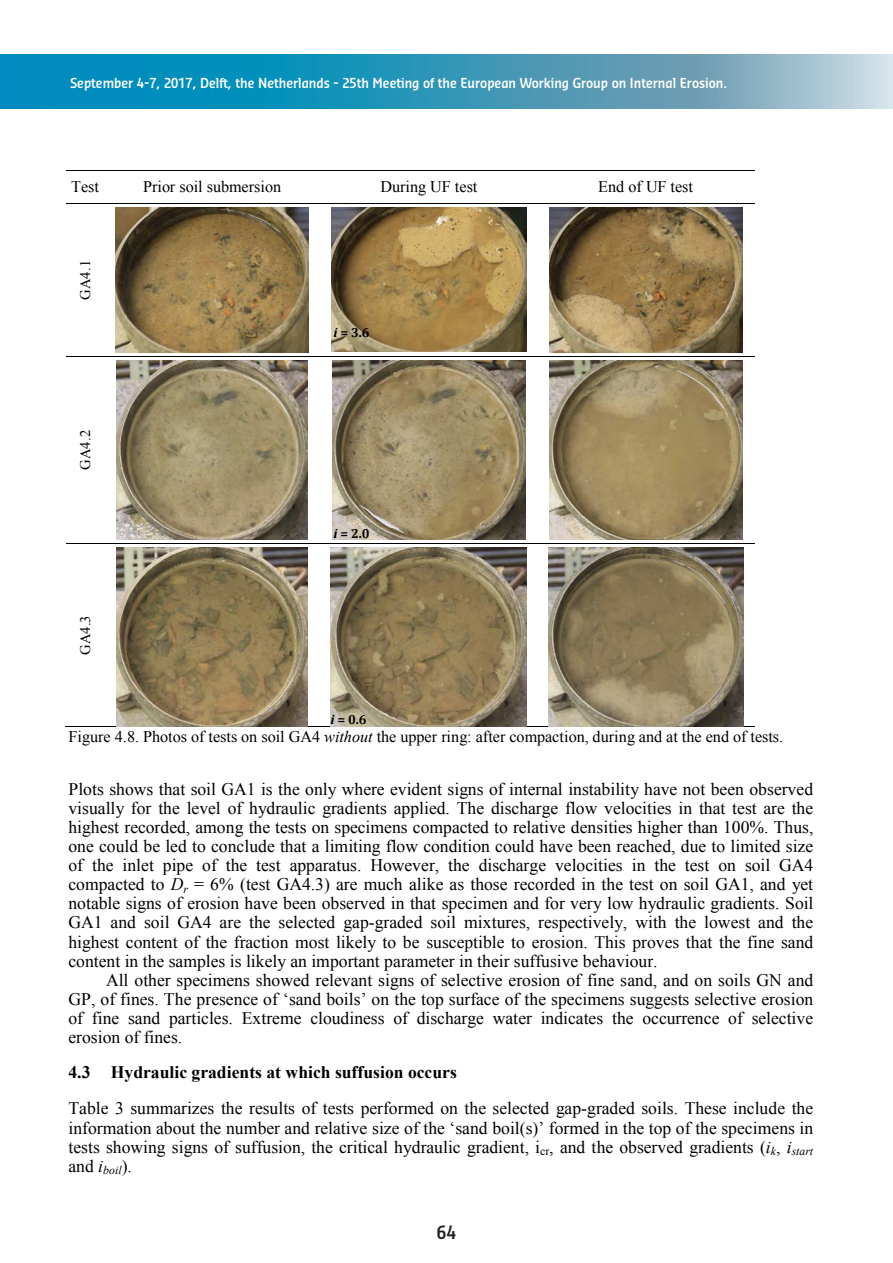
<style>
.page{position:relative;width:893px;height:1263px;background:#fff}
.page>*{position:absolute;margin:0;border:0;box-sizing:border-box;transform-origin:0 0}
.t1{font:600 18px "Sansa Con Pro";color:#231f20}
.t2{font:17.55px/19px "Times New Roman";color:#000}
.t3{font:16.2px "Times New Roman";color:#000}
.t4{font:14.55px "Times New Roman";color:#000}
.t5{font:600 13.5px "Sansa Con Pro";color:#fff}
.t6{font:700 13.2px "Cambria";color:#000}
.s1{font-style:italic}
.s2{font-weight:700}
</style>
<div class="page">
<svg style="left:0;top:54px;width:893px;height:54px;background:#3f9cbd"></svg>
<hr style="left:66px;top:170px;width:38px;height:1px;background:#000">
<hr style="left:104px;top:170px;width:217px;height:1px;background:#000">
<hr style="left:321px;top:170px;width:216px;height:1px;background:#000">
<hr style="left:538px;top:170px;width:216px;height:1px;background:#000">
<hr style="left:66px;top:203px;width:38px;height:1px;background:#000">
<hr style="left:104px;top:203px;width:217px;height:1px;background:#000">
<hr style="left:321px;top:203px;width:216px;height:1px;background:#000">
<hr style="left:538px;top:203px;width:216px;height:1px;background:#000">
<hr style="left:66px;top:356px;width:38px;height:1px;background:#000">
<hr style="left:104px;top:356px;width:217px;height:1px;background:#000">
<hr style="left:321px;top:356px;width:216px;height:1px;background:#000">
<hr style="left:538px;top:356px;width:216px;height:1px;background:#000">
<hr style="left:66px;top:543px;width:38px;height:1px;background:#000">
<hr style="left:104px;top:543px;width:217px;height:1px;background:#000">
<hr style="left:321px;top:543px;width:216px;height:1px;background:#000">
<hr style="left:538px;top:543px;width:216px;height:1px;background:#000">
<hr style="left:65px;top:726px;width:39px;height:1px;background:#000">
<hr style="left:103px;top:726px;width:218px;height:1px;background:#000">
<hr style="left:320px;top:726px;width:217px;height:1px;background:#000">
<hr style="left:537px;top:726px;width:217px;height:1px;background:#000">
<img style="left:116px;top:207px;width:192px;height:146px">
<img style="left:331px;top:207px;width:195px;height:144px">
<img style="left:549px;top:207px;width:193px;height:146px">
<img style="left:116px;top:360px;width:192px;height:179px">
<img style="left:333px;top:360px;width:192px;height:179px">
<img style="left:549px;top:360px;width:193px;height:179px">
<img style="left:116px;top:547px;width:192px;height:179px">
<img style="left:331px;top:547px;width:196px;height:179px">
<img style="left:548px;top:547px;width:195px;height:179px">
<p class="t5" style="left:70px;top:74px;width:659px">September 4-7, 2017, Delft, the Netherlands - 25th Meeting of the European Working Group on Internal Erosion.</p>
<p class="t3" style="left:71px;top:176px;width:29px">Test</p>
<p class="t3" style="left:143px;top:176px;width:140px">Prior soil submersion</p>
<p class="t3" style="left:380px;top:176px;width:98px">During UF test</p>
<p class="t3" style="left:598px;top:176px;width:96px">End of UF test</p>
<p class="t4" style="left:75px;top:300px;width:41px;rotate:-90deg">GA4.1</p>
<p class="t4" style="left:75px;top:470px;width:41px;rotate:-90deg">GA4.2</p>
<p class="t4" style="left:75px;top:655px;width:41px;rotate:-90deg">GA4.3</p>
<p class="t6" style="left:333px;top:323px;width:38px"><span class="s1">i</span> = 3.6</p>
<p class="t6" style="left:333px;top:524px;width:38px"><span class="s1">i</span> = 2.0</p>
<p class="t6" style="left:330px;top:710px;width:38px"><span class="s1">i</span> = 0.6</p>
<p class="t3" style="left:69px;top:725px;width:716px">Figure 4.8. Photos of tests on soil GA4 <span class="s1">without</span> the upper ring: after compaction, during and at the end of tests.</p>
<p class="t2" style="left:69px;top:779px;width:746px">Plots shows that soil GA1 is the only where evident signs of internal instability have not been observed</p>
<p class="t2" style="left:69px;top:798px;width:746px">visually for the level of hydraulic gradients applied. The discharge flow velocities in that test are the</p>
<p class="t2" style="left:69px;top:817px;width:746px">highest recorded, among the tests on specimens compacted to relative densities higher than 100%. Thus,</p>
<p class="t2" style="left:69px;top:836px;width:746px">one could be led to conclude that a limiting flow condition could have been reached, due to limited size</p>
<p class="t2" style="left:69px;top:855px;width:746px">of the inlet pipe of the test apparatus. However, the discharge velocities in the test on soil GA4</p>
<p class="t2" style="left:69px;top:874px;width:746px">compacted to <span class="s1">D</span><sub>r</sub> = 6% (test GA4.3) are much alike as those recorded in the test on soil GA1, and yet</p>
<p class="t2" style="left:69px;top:894px;width:746px">notable signs of erosion have been observed in that specimen and for very low hydraulic gradients. Soil</p>
<p class="t2" style="left:69px;top:913px;width:746px">GA1 and soil GA4 are the selected gap-graded soil mixtures, respectively, with the lowest and the</p>
<p class="t2" style="left:69px;top:932px;width:746px">highest content of the fraction most likely to be susceptible to erosion. This proves that the fine sand</p>
<p class="t2" style="left:69px;top:951px;width:591px">content in the samples is likely an important parameter in their suffusive behaviour.</p>
<p class="t2" style="left:106px;top:970px;width:709px">All other specimens showed relevant signs of selective erosion of fine sand, and on soils GN and</p>
<p class="t2" style="left:69px;top:989px;width:746px">GP, of fines. The presence of ‘sand boils’ on the top surface of the specimens suggests selective erosion</p>
<p class="t2" style="left:69px;top:1008px;width:746px">of fine sand particles. Extreme cloudiness of discharge water indicates the occurrence of selective</p>
<p class="t2" style="left:69px;top:1027px;width:115px">erosion of fines.</p>
<p class="t2" style="left:69px;top:1053px;width:746px;line-height:36.8px"><span class="s2">4.3 Hydraulic gradients at which suffusion occurs<br></span>Table 3 summarizes the results of tests performed on the selected gap-graded soils. These include the</p>
<p class="t2" style="left:69px;top:1118px;width:746px;text-align:justify">information about the number and relative size of the ‘sand boil(s)’ formed in the top of the specimens in tests showing signs of suffusion, the critical hydraulic gradient, i<sub>cr</sub>, and the observed gradients (<span class="s1">i</span><sub>k</sub>, <span class="s1">i</span><sub>start </sub>and <span class="s1">i</span><sub>boil</sub>).</p>
<p class="t1" style="left:437px;top:1220px;width:21px">64</p>
</div>
